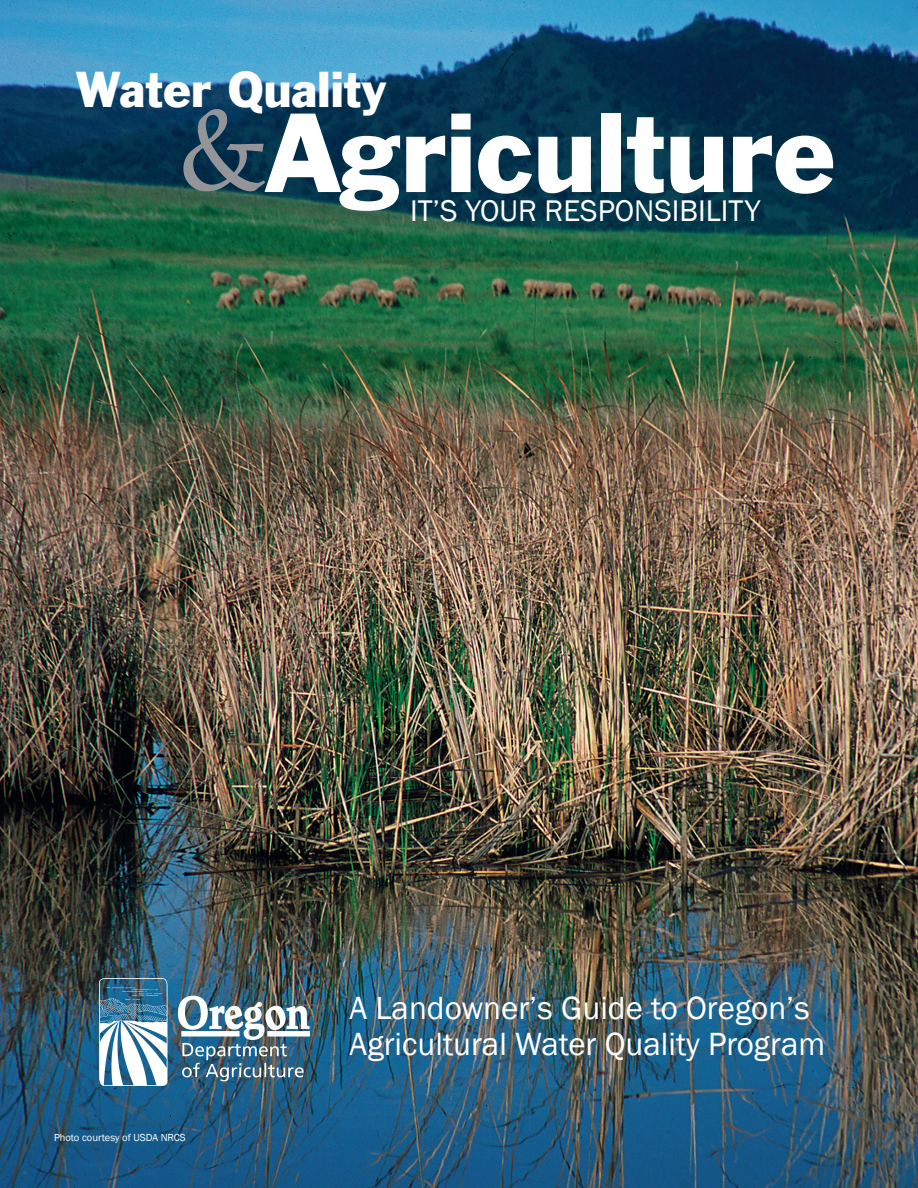
<style>
.page{position:relative;width:918px;height:1188px;background:#fff}
.page>*{position:absolute;margin:0;border:0;box-sizing:border-box;transform-origin:0 0}
.t1{font:102.9px "Franklin Gothic";color:#fff}
.t2{font:46.05px "Franklin Gothic";color:#fff}
.t3{font:33px/36px "Franklin Gothic";color:#fff}
.t4{font:30.75px "Franklin Gothic";color:#fff}
.t5{font:10.5px "Franklin Gothic";color:#fff}
.s1{font-family:"Book Antiqua";font-size:115.2px;color:#939598}
</style>
<div class="page">
<img style="left:0;top:0;width:918px;height:1188px">
<img style="left:100px;top:979px;width:210px;height:106px">
<h2 class="t2" style="left:76px;top:59px;width:312px">Water Quality</h2>
<h1 class="t1" style="left:178px;top:86px;width:659px"><span class="s1">&amp;</span>Agriculture</h1>
<p class="t4" style="left:410px;top:192px;width:352px">IT’S YOUR RESPONSIBILITY</p>
<p class="t5" style="left:54px;top:1131px;width:133px">Photo courtesy of USDA NRCS</p>
<p class="t3" style="left:350px;top:990px;width:477px">A Landowner’s Guide to Oregon’s<br>Agricultural Water Quality Program</p>
</div>
